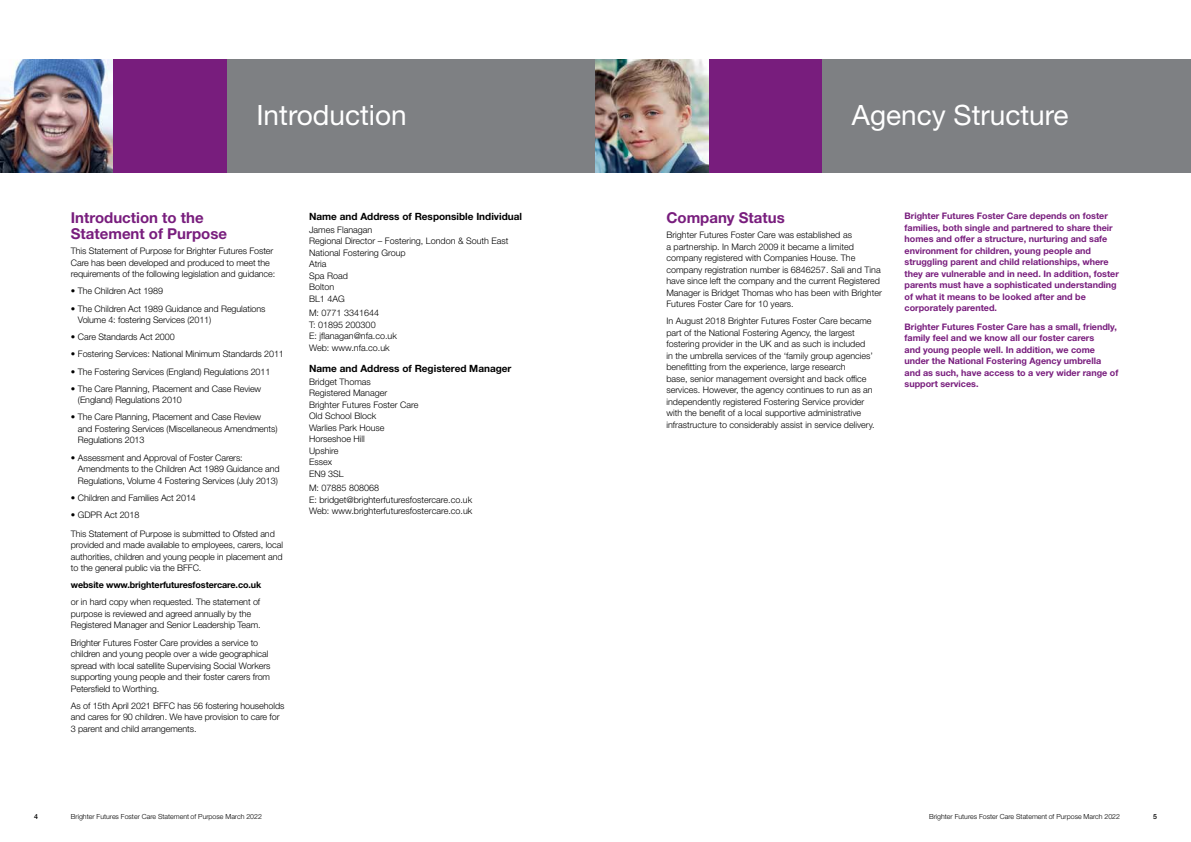
<style>
.page{position:relative;width:1191px;height:842px;background:#fff}
.page>*{position:absolute;margin:0;border:0;box-sizing:border-box;transform-origin:0 0}
.t1{font:28px "Helvetica Neue LT Std";color:#fff}
.t2{font:700 15px/16px "Helvetica Neue LT Std";color:#781d7d}
.t3{font:700 10px "Helvetica Neue LT Std";color:#000}
.t4{font:300 9px/11.5px "Helvetica Neue LT Std";letter-spacing:-.01em;color:#000}
.t5{font:700 9px/11.5px "Helvetica Neue LT Std";color:#781d7d}
.t6{font:700 9px "Helvetica Neue LT Std";letter-spacing:-.01em;color:#000}
.t7{font:300 7px "Helvetica Neue LT Std";color:#000}
.t8{font:500 7px "Helvetica Neue LT Std";color:#000}
</style>
<div class="page">
<img style="left:0;top:60px;width:113px;height:113px">
<div style="left:113px;top:60px;width:114px;height:113px;background:#781d7d"></div>
<div style="left:227px;top:60px;width:368px;height:113px;background:#7e8083"></div>
<div style="left:709px;top:60px;width:113px;height:113px;background:#781d7d"></div>
<div style="left:822px;top:60px;width:369px;height:113px;background:#7e8083"></div>
<img style="left:595px;top:60px;width:114px;height:113px">
<h1 class="t1" style="left:256px;top:99px;width:152px">Introduction</h1>
<h1 class="t1" style="left:852px;top:99px;width:218px">Agency Structure</h1>
<h2 class="t2" style="left:71px;top:210px;width:158px">Introduction to the<br>Statement of Purpose</h2>
<p class="t4" style="left:71px;top:245px;width:206px">This Statement of Purpose for Brighter Futures Foster<br>Care has been developed and produced to meet the requirements of the following legislation and guidance:</p>
<p class="t4" style="left:71px;top:285px;width:94px">• The Children Act 1989</p>
<p class="t4" style="left:78px;top:302px;width:189px;text-indent:-7px">• The Children Act 1989 Guidance and Regulations<br>Volume 4: fostering Services (2011)</p>
<p class="t4" style="left:71px;top:331px;width:105px">• Care Standards Act 2000</p>
<p class="t4" style="left:71px;top:348px;width:214px">• Fostering Services: National Minimum Standards 2011</p>
<p class="t4" style="left:71px;top:365px;width:201px">• The Fostering Services (England) Regulations 2011</p>
<p class="t4" style="left:78px;top:383px;width:185px;text-indent:-7px">• The Care Planning, Placement and Case Review (England) Regulations 2010</p>
<p class="t4" style="left:78px;top:411px;width:201px;text-indent:-7px">• The Care Planning, Placement and Case Review and Fostering Services (Miscellaneous Amendments)<br>Regulations 2013</p>
<p class="t4" style="left:78px;top:451px;width:203px;text-indent:-7px">• Assessment and Approval of Foster Carers:<br>Amendments to the Children Act 1989 Guidance and<br>Regulations, Volume 4 Fostering Services (July 2013)</p>
<p class="t4" style="left:71px;top:492px;width:127px">• Children and Families Act 2014</p>
<p class="t4" style="left:71px;top:505px;width:205px;line-height:18.6px">• GDPR Act 2018<br>This Statement of Purpose is submitted to Ofsted and</p>
<p class="t4" style="left:71px;top:539px;width:214px;text-align:justify">provided and made available to employees, carers, local authorities, children and young people in placement and to the general public via the BFFC.</p>
<p class="t6" style="left:71px;top:579px;width:192px">website www.brighterfuturesfostercare.co.uk</p>
<p class="t4" style="left:71px;top:596px;width:191px">or in hard copy when requested. The statement of purpose is reviewed and agreed annually by the<br>Registered Manager and Senior Leadership Team.</p>
<p class="t4" style="left:71px;top:636px;width:201px">Brighter Futures Foster Care provides a service to children and young people over a wide geographical spread with local satellite Supervising Social Workers supporting young people and their foster carers from Petersfield to Worthing.</p>
<p class="t4" style="left:71px;top:700px;width:215px">As of 15th April 2021 BFFC has 56 fostering households and cares for 90 children. We have provision to care for<br>3 parent and child arrangements.</p>
<p class="t3" style="left:309px;top:210px;width:214px">Name and Address of Responsible Individual</p>
<p class="t4" style="left:309px;top:224px;width:201px">James Flanagan<br>Regional Director – Fostering, London &amp; South East<br>National Fostering Group<br>Atria<br>Spa Road<br>Bolton<br>BL1 4AG</p>
<p class="t4" style="left:309px;top:307px;width:89px">M: 0771 3341644<br>T: 01895 200300<br>E: jflanagan@nfa.co.uk<br>Web: www.nfa.co.uk</p>
<p class="t3" style="left:309px;top:362px;width:204px">Name and Address of Registered Manager</p>
<p class="t4" style="left:309px;top:376px;width:111px">Bridget Thomas<br>Registered Manager<br>Brighter Futures Foster Care<br>Old School Block<br>Warlies Park House<br>Horseshoe Hill<br>Upshire<br>Essex<br>EN9 3SL</p>
<p class="t4" style="left:309px;top:482px;width:165px">M: 07885 808068<br>E: bridget@brighterfuturesfostercare.co.uk<br>Web: www.brighterfuturesfostercare.co.uk</p>
<h2 class="t2" style="left:666px;top:210px;width:120px">Company Status</h2>
<p class="t4" style="left:666px;top:229px;width:217px">Brighter Futures Foster Care was established as<br>a partnership. In March 2009 it became a limited company registered with Companies House. The company registration number is 6846257. Sali and Tina have since left the company and the current Registered Manager is Bridget Thomas who has been with Brighter Futures Foster Care for 10 years.</p>
<p class="t4" style="left:666px;top:315px;width:210px">In August 2018 Brighter Futures Foster Care became part of the National Fostering Agency, the largest fostering provider in the UK and as such is included<br>in the umbrella services of the ‘family group agencies’ benefitting from the experience, large research<br>base, senior management oversight and back office services. However, the agency continues to run as an independently registered Fostering Service provider with the benefit of a local supportive administrative infrastructure to considerably assist in service delivery.</p>
<p class="t5" style="left:904px;top:210px;width:216px">Brighter Futures Foster Care depends on foster families, both single and partnered to share their homes and offer a structure, nurturing and safe environment for children, young people and struggling parent and child relationships, where they are vulnerable and in need. In addition, foster parents must have a sophisticated understanding of what it means to be looked after and be corporately parented.</p>
<p class="t5" style="left:904px;top:321px;width:215px">Brighter Futures Foster Care has a small, friendly, family feel and we know all our foster carers<br>and young people well. In addition, we come under the National Fostering Agency umbrella and as such, have access to a very wider range of support services.</p>
<p class="t8" style="left:34px;top:812px;width:5px">4</p>
<p class="t7" style="left:71px;top:812px;width:193px">Brighter Futures Foster Care Statement of Purpose March 2022</p>
<p class="t7" style="left:929px;top:812px;width:193px">Brighter Futures Foster Care Statement of Purpose March 2022</p>
<p class="t8" style="left:1153px;top:812px;width:5px">5</p>
</div>
